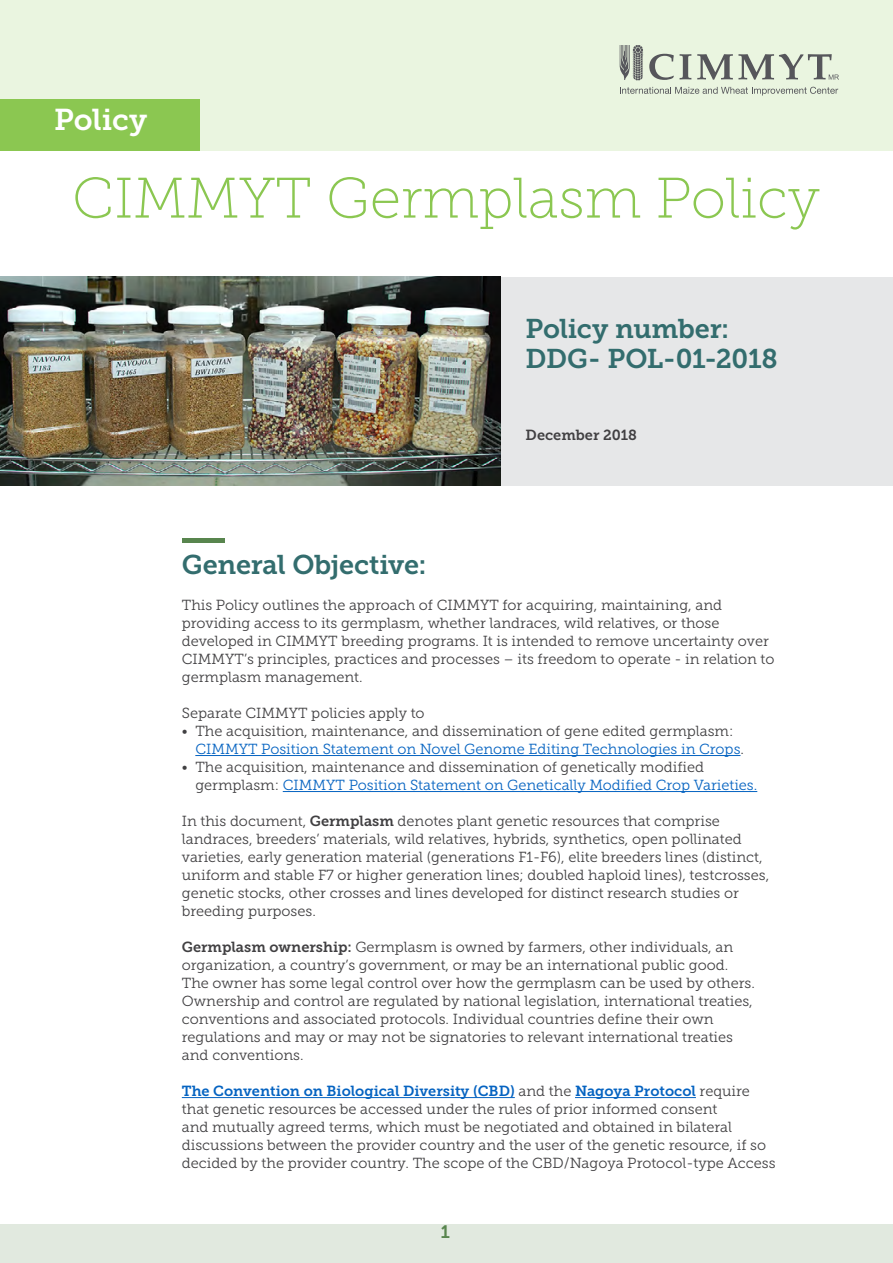
<style>
.page{position:relative;width:893px;height:1263px;background:#fff}
.page>*{position:absolute;margin:0;border:0;box-sizing:border-box;transform-origin:0 0}
.t1{font:57px "Museo Slab 100";color:#8bc751}
.t2{font:30px "Museo Slab 700";color:#fff}
.t3{font:27px/30px "Museo Slab 700";letter-spacing:-.01em;color:#336d6e}
.t4{font:18px "Museo Slab 700";color:#58854e}
.t5{font:14.55px/18px "Museo Slab 300";color:#414042}
.t6{font:14.55px "Museo Slab 700";color:#0563c1}
.t7{font:14.55px "Museo Slab 700";color:#414042}
.s1{color:#0563c1}
.s2{font-family:"Museo Slab 700"}
.s3{font-family:"Museo Slab 300";color:#414042}
</style>
<div class="page">
<div style="left:500px;top:277px;width:393px;height:208px;background:#e6e7e8"></div>
<img style="left:0;top:277px;width:500px;height:209px">
<div style="left:0;top:0;width:893px;height:151px;background:#eaf5e0"></div>
<div style="left:0;top:99px;width:200px;height:52px;background:#8bc751"></div>
<svg style="left:620px;top:45px;width:23px;height:35px"></svg>
<svg style="left:649px;top:54px;width:25px;height:26px"></svg>
<svg style="left:680px;top:54px;width:11px;height:25px"></svg>
<svg style="left:697px;top:54px;width:142px;height:26px"></svg>
<svg style="left:620px;top:87px;width:218px;height:9px"></svg>
<hr style="left:182px;top:538px;width:42px;height:4px;background:#58854e">
<div style="left:0;top:1225px;width:893px;height:38px;background:#e1e9df"></div>
<hr style="left:195px;top:755px;width:545px;height:1px;background:#0563c1">
<hr style="left:283px;top:791px;width:474px;height:1px;background:#0563c1">
<hr style="left:182px;top:1097px;width:333px;height:1px;background:#0563c1">
<hr style="left:575px;top:1097px;width:121px;height:1px;background:#0563c1">
<h2 class="t2" style="left:54px;top:103px;width:95px">Policy</h2>
<h1 class="t1" style="left:72px;top:167px;width:749px">CIMMYT Germplasm Policy</h1>
<h3 class="t3" style="left:526px;top:314px;width:254px">Policy number:<br>DDG- POL-01-2018</h3>
<p class="t7" style="left:526px;top:427px;width:113px">December 2018</p>
<h3 class="t3" style="left:182px;top:550px;width:246px">General Objective:</h3>
<p class="t5" style="left:182px;top:596px;width:594px">This Policy outlines the approach of CIMMYT for acquiring, maintaining, and providing access to its germplasm, whether landraces, wild relatives, or those developed in CIMMYT breeding programs. It is intended to remove uncertainty over CIMMYT’s principles, practices and processes – its freedom to operate - in relation to germplasm management.</p>
<p class="t5" style="left:182px;top:704px;width:244px">Separate CIMMYT policies apply to</p>
<p class="t5" style="left:195px;top:722px;width:550px;text-indent:-14px">• The acquisition, maintenance, and dissemination of gene edited germplasm:<br><span class="s1">CIMMYT Position Statement on Novel Genome Editing Technologies in Crops</span>.</p>
<p class="t5" style="left:195px;top:758px;width:563px;text-indent:-14px">• The acquisition, maintenance and dissemination of genetically modified germplasm: <span class="s1">CIMMYT Position Statement on Genetically Modified Crop Varieties.</span></p>
<p class="t5" style="left:182px;top:812px;width:589px">In this document, <span class="s2">Germplasm</span> denotes plant genetic resources that comprise landraces, breeders’ materials, wild relatives, hybrids, synthetics, open pollinated varieties, early generation material (generations F1-F6), elite breeders lines (distinct, uniform and stable F7 or higher generation lines; doubled haploid lines), testcrosses, genetic stocks, other crosses and lines developed for distinct research studies or breeding purposes.</p>
<p class="t5" style="left:182px;top:938px;width:575px"><span class="s2">Germplasm ownership:</span> Germplasm is owned by farmers, other individuals, an organization, a country’s government, or may be an international public good.<br>The owner has some legal control over how the germplasm can be used by others.<br>Ownership and control are regulated by national legislation, international treaties, conventions and associated protocols. Individual countries define their own regulations and may or may not be signatories to relevant international treaties and conventions.</p>
<p class="t6" style="left:182px;top:1083px;width:569px">The Convention on Biological Diversity (CBD) <span class="s3">and the</span> Nagoya Protocol <span class="s3">require</span></p>
<p class="t5" style="left:182px;top:1100px;width:595px">that genetic resources be accessed under the rules of prior informed consent<br>and mutually agreed terms, which must be negotiated and obtained in bilateral discussions between the provider country and the user of the genetic resource, if so decided by the provider country. The scope of the CBD/Nagoya Protocol-type Access</p>
<p class="t4" style="left:441px;top:1221px;width:11px">1</p>
</div>
